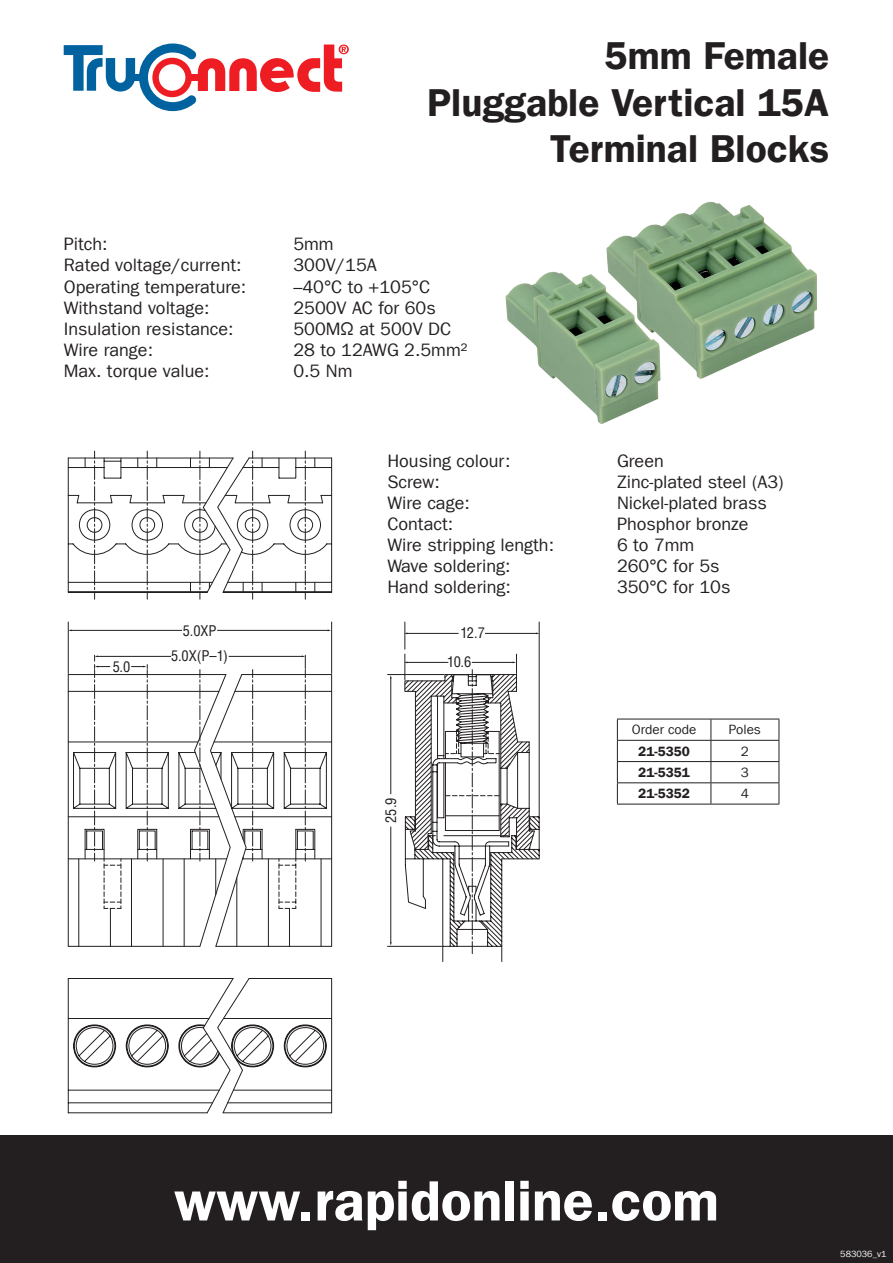
<style>
.page{position:relative;width:893px;height:1263px;background:#fff}
.page>*{position:absolute;margin:0;border:0;box-sizing:border-box;transform-origin:0 0}
.t1{font:57px "Franklin Gothic LT Com Dm";color:#fff}
.t2{font:39px/46.5px "Franklin Gothic LT Com Dm";color:#231f20;text-align:right}
.t3{font:18px "Franklin Gothic LT Com";color:#231f20}
.t4{font:condensed 14.4px "Helvetica LT Std";color:#231f20}
.t5{font:13.5px "Franklin Gothic LT Com Dm";color:#231f20}
.t6{font:13.5px "Franklin Gothic LT Com";color:#231f20}
.t7{font:9px "Franklin Gothic LT Com";color:#fff}
</style>
<div class="page">
<div style="left:0;top:1135px;width:893px;height:128px;background:#231f20"></div>
<svg style="left:64px;top:44px;width:285px;height:67px"></svg>
<svg style="left:67px;top:451px;width:265px;height:148px"></svg>
<hr style="left:68px;top:622px;width:1px;height:51px;background:#231f20">
<hr style="left:331px;top:622px;width:1px;height:51px;background:#231f20">
<hr style="left:387px;top:674px;width:57px;height:1px;background:#231f20">
<hr style="left:539px;top:622px;width:1px;height:194px;background:#231f20">
<svg style="left:67px;top:674px;width:265px;height:141px"></svg>
<hr style="left:235px;top:691px;width:97px;height:1px;background:#231f20">
<hr style="left:242px;top:674px;width:90px;height:1px;background:#231f20">
<hr style="left:214px;top:741px;width:118px;height:1px;background:#231f20">
<svg style="left:67px;top:815px;width:473px;height:299px"></svg>
<hr style="left:71px;top:630px;width:111px;height:1px;background:#231f20">
<svg style="left:78px;top:655px;width:238px;height:458px"></svg>
<svg style="left:404px;top:622px;width:135px;height:339px"></svg>
<hr style="left:217px;top:630px;width:111px;height:1px;background:#231f20">
<hr style="left:390px;top:678px;width:1px;height:116px;background:#231f20">
<hr style="left:390px;top:827px;width:1px;height:116px;background:#231f20">
<img style="left:505px;top:202px;width:312px;height:222px">
<hr style="left:617px;top:719px;width:94px;height:1px;background:#231f20">
<hr style="left:711px;top:719px;width:68px;height:1px;background:#231f20">
<hr style="left:617px;top:740px;width:94px;height:1px;background:#231f20">
<hr style="left:711px;top:740px;width:68px;height:1px;background:#231f20">
<hr style="left:617px;top:761px;width:94px;height:1px;background:#231f20">
<hr style="left:711px;top:761px;width:68px;height:1px;background:#231f20">
<hr style="left:617px;top:782px;width:94px;height:1px;background:#231f20">
<svg style="left:617px;top:719px;width:1px;height:85px"></svg>
<hr style="left:711px;top:782px;width:68px;height:1px;background:#231f20">
<svg style="left:711px;top:719px;width:1px;height:85px"></svg>
<svg style="left:779px;top:719px;width:1px;height:85px"></svg>
<hr style="left:617px;top:804px;width:94px;height:1px;background:#231f20">
<hr style="left:711px;top:804px;width:68px;height:1px;background:#231f20">
<h2 class="t2" style="left:427px;top:33px;width:404px">5mm Female<br>Pluggable Vertical 15A<br>Terminal Blocks</h2>
<p class="t3" style="left:64px;top:234px;width:45px">Pitch:</p>
<p class="t3" style="left:293px;top:234px;width:42px">5mm</p>
<p class="t3" style="left:64px;top:255px;width:179px">Rated voltage/current:</p>
<p class="t3" style="left:293px;top:255px;width:85px">300V/15A</p>
<p class="t3" style="left:64px;top:276px;width:184px">Operating temperature:</p>
<p class="t3" style="left:293px;top:276px;width:138px">–40°C to +105°C</p>
<p class="t3" style="left:64px;top:297px;width:147px">Withstand voltage:</p>
<p class="t3" style="left:293px;top:297px;width:144px">2500V AC for 60s</p>
<p class="t3" style="left:64px;top:318px;width:171px">Insulation resistance:</p>
<p class="t3" style="left:293px;top:318px;width:159px">500MΩ at 500V DC</p>
<p class="t3" style="left:64px;top:339px;width:91px">Wire range:</p>
<p class="t3" style="left:293px;top:339px;width:175px">28 to 12AWG 2.5mm²</p>
<p class="t3" style="left:64px;top:360px;width:147px">Max. torque value:</p>
<p class="t3" style="left:293px;top:360px;width:61px">0.5 Nm</p>
<p class="t4" style="left:113px;top:657px;width:19px">5.0</p>
<p class="t4" style="left:183px;top:621px;width:35px">5.0XP</p>
<p class="t3" style="left:387px;top:451px;width:125px">Housing colour:</p>
<p class="t3" style="left:617px;top:451px;width:48px">Green</p>
<p class="t3" style="left:387px;top:472px;width:54px">Screw:</p>
<p class="t3" style="left:617px;top:472px;width:168px">Zinc-plated steel (A3)</p>
<p class="t3" style="left:387px;top:493px;width:84px">Wire cage:</p>
<p class="t3" style="left:617px;top:493px;width:151px">Nickel-plated brass</p>
<p class="t3" style="left:387px;top:514px;width:67px">Contact:</p>
<p class="t3" style="left:617px;top:514px;width:133px">Phosphor bronze</p>
<p class="t3" style="left:387px;top:535px;width:168px">Wire stripping length:</p>
<p class="t3" style="left:617px;top:535px;width:79px">6 to 7mm</p>
<p class="t3" style="left:387px;top:556px;width:125px">Wave soldering:</p>
<p class="t3" style="left:617px;top:556px;width:104px">260°C for 5s</p>
<p class="t3" style="left:387px;top:577px;width:125px">Hand soldering:</p>
<p class="t3" style="left:617px;top:577px;width:115px">350°C for 10s</p>
<p class="t4" style="left:460px;top:624px;width:26px">12.7</p>
<p class="t4" style="left:171px;top:647px;width:58px">5.0X(P–1)</p>
<p class="t4" style="left:447px;top:653px;width:25px">10.6</p>
<p class="t4" style="left:382px;top:823px;width:27px;rotate:-90deg">25.9</p>
<p class="t6" style="left:632px;top:722px;width:66px">Order code</p>
<p class="t6" style="left:729px;top:722px;width:34px">Poles</p>
<p class="t5" style="left:638px;top:743px;width:53px">21-5350</p>
<p class="t6" style="left:741px;top:743px;width:10px">2</p>
<p class="t5" style="left:638px;top:764px;width:53px">21-5351</p>
<p class="t6" style="left:741px;top:764px;width:10px">3</p>
<p class="t5" style="left:638px;top:785px;width:53px">21-5352</p>
<p class="t6" style="left:741px;top:786px;width:10px">4</p>
<h1 class="t1" style="left:174px;top:1167px;width:546px">www.rapidonline.com</h1>
<p class="t7" style="left:840px;top:1249px;width:48px">583036_v1</p>
</div>
